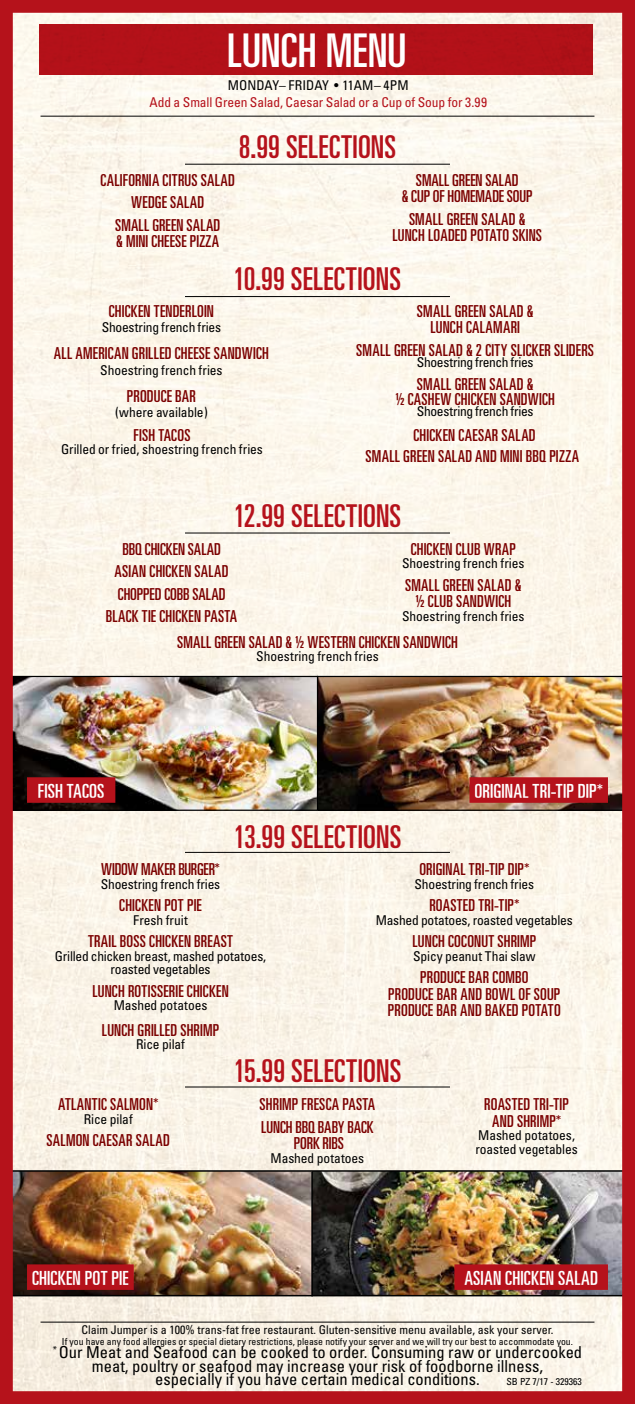
<style>
.page{position:relative;width:635px;height:1404px;background:#fff}
.page>*{position:absolute;margin:0;border:0;box-sizing:border-box;transform-origin:0 0}
.t1{font:ultra-condensed 46.5px "Univers";letter-spacing:.005em;color:#fff}
.t2{font:ultra-condensed 31.5px "Univers";letter-spacing:.005em;color:#b5121b}
.t3{font:ultra-condensed 19.5px "Univers";letter-spacing:.01em;color:#fff}
.t4{font:ultra-condensed 16.5px/22.5px "Univers";letter-spacing:.015em;color:#7b0000;text-align:center}
.t5{font:condensed 16.5px/13.5px "Univers";color:#000;text-align:center}
.t6{font:ultra-condensed 16.5px "Univers";letter-spacing:-.015em;color:#7b0000}
.t7{font:ultra-condensed 16.5px "Univers";letter-spacing:-.005em;color:#7b0000}
.t8{font:condensed 13.5px/13.5px "Univers";letter-spacing:-.01em;color:#000}
.t9{font:condensed 13.5px "Univers";letter-spacing:-.01em;color:#b5121b}
.t10{font:condensed 12px "Univers";color:#000}
.t11{font:condensed 9.75px "Univers";color:#000}
</style>
<div class="page">
<img style="left:0;top:0;width:634px;height:1404px">
<h1 class="t1" style="left:227px;top:24px;width:181px">LUNCH MENU</h1>
<p class="t8" style="left:228px;top:79px;width:182px">MONDAY– FRIDAY • 11AM– 4PM</p>
<p class="t9" style="left:149px;top:93px;width:339px">Add a Small Green Salad, Caesar Salad or a Cup of Soup for 3.99</p>
<h2 class="t2" style="left:239px;top:129px;width:159px">8.99 SELECTIONS</h2>
<p class="t4" style="left:101px;top:169px;width:136px">CALIFORNIA CITRUS SALAD<br>WEDGE SALAD<br>SMALL GREEN SALAD</p>
<p class="t4" style="left:116px;top:230px;width:104px">&amp; MINI CHEESE PIZZA</p>
<p class="t4" style="left:402px;top:172px;width:132px;line-height:16.5px">SMALL GREEN SALAD<br>&amp; CUP OF HOMEMADE SOUP</p>
<p class="t4" style="left:392px;top:211px;width:151px;line-height:16.5px">SMALL GREEN SALAD &amp;<br>LUNCH LOADED POTATO SKINS</p>
<h2 class="t2" style="left:233px;top:261px;width:169px">10.99 SELECTIONS</h2>
<p class="t4" style="left:109px;top:300px;width:107px">CHICKEN TENDERLOIN</p>
<p class="t8" style="left:102px;top:320px;width:121px">Shoestring french fries</p>
<p class="t4" style="left:54px;top:342px;width:216px">ALL AMERICAN GRILLED CHEESE SANDWICH</p>
<p class="t8" style="left:100px;top:363px;width:124px">Shoestring french fries</p>
<p class="t4" style="left:127px;top:385px;width:71px">PRODUCE BAR</p>
<p class="t8" style="left:115px;top:405px;width:94px">(where available)</p>
<p class="t4" style="left:133px;top:423px;width:58px">FISH TACOS</p>
<p class="t8" style="left:61px;top:442px;width:203px">Grilled or fried, shoestring french fries</p>
<p class="t4" style="left:417px;top:303px;width:118px;line-height:15.6px">SMALL GREEN SALAD &amp;<br>LUNCH CALAMARI</p>
<p class="t4" style="left:356px;top:338px;width:239px">SMALL GREEN SALAD &amp; 2 CITY SLICKER SLIDERS</p>
<p class="t8" style="left:417px;top:355px;width:118px">Shoestring french fries</p>
<p class="t4" style="left:395px;top:376px;width:161px;line-height:15.6px">SMALL GREEN SALAD &amp;<br>½ CASHEW CHICKEN SANDWICH</p>
<p class="t8" style="left:417px;top:405px;width:118px">Shoestring french fries</p>
<p class="t4" style="left:365px;top:424px;width:215px;line-height:21px">CHICKEN CAESAR SALAD<br>SMALL GREEN SALAD AND MINI BBQ PIZZA</p>
<h2 class="t2" style="left:233px;top:498px;width:169px">12.99 SELECTIONS</h2>
<p class="t4" style="left:106px;top:537px;width:133px">BBQ CHICKEN SALAD<br>ASIAN CHICKEN SALAD<br>CHOPPED COBB SALAD<br>BLACK TIE CHICKEN PASTA</p>
<p class="t4" style="left:410px;top:537px;width:107px">CHICKEN CLUB WRAP</p>
<p class="t8" style="left:402px;top:556px;width:124px">Shoestring french fries</p>
<p class="t4" style="left:405px;top:576px;width:118px;line-height:16.5px">SMALL GREEN SALAD &amp; ½ CLUB SANDWICH</p>
<p class="t8" style="left:402px;top:609px;width:124px">Shoestring french fries</p>
<p class="t4" style="left:177px;top:630px;width:282px">SMALL GREEN SALAD &amp; ½ WESTERN CHICKEN SANDWICH</p>
<p class="t8" style="left:256px;top:649px;width:124px">Shoestring french fries</p>
<p class="t3" style="left:38px;top:780px;width:68px">FISH TACOS</p>
<p class="t3" style="left:474px;top:780px;width:130px">ORIGINAL TRI-TIP DIP*</p>
<h2 class="t2" style="left:233px;top:819px;width:169px">13.99 SELECTIONS</h2>
<p class="t6" style="left:101px;top:860px;width:120px">WIDOW MAKER BURGER*</p>
<p class="t8" style="left:101px;top:877px;width:121px">Shoestring french fries</p>
<p class="t4" style="left:119px;top:894px;width:84px">CHICKEN POT PIE</p>
<p class="t8" style="left:133px;top:913px;width:56px">Fresh fruit</p>
<p class="t4" style="left:88px;top:930px;width:146px">TRAIL BOSS CHICKEN BREAST</p>
<p class="t8" style="left:55px;top:949px;width:213px;text-align:center">Grilled chicken breast, mashed potatoes, roasted vegetables</p>
<p class="t4" style="left:92px;top:980px;width:138px">LUNCH ROTISSERIE CHICKEN</p>
<p class="t8" style="left:114px;top:999px;width:95px">Mashed potatoes</p>
<p class="t4" style="left:102px;top:1019px;width:119px">LUNCH GRILLED SHRIMP</p>
<p class="t8" style="left:136px;top:1038px;width:51px">Rice pilaf</p>
<p class="t4" style="left:419px;top:858px;width:111px">ORIGINAL TRI-TIP DIP*</p>
<p class="t8" style="left:414px;top:877px;width:121px">Shoestring french fries</p>
<p class="t4" style="left:429px;top:894px;width:91px">ROASTED TRI-TIP*</p>
<p class="t8" style="left:376px;top:913px;width:198px">Mashed potatoes, roasted vegetables</p>
<p class="t4" style="left:412px;top:930px;width:125px">LUNCH COCONUT SHRIMP</p>
<p class="t8" style="left:413px;top:949px;width:124px">Spicy peanut Thai slaw</p>
<p class="t4" style="left:388px;top:969px;width:174px;line-height:16.5px">PRODUCE BAR COMBO<br>PRODUCE BAR AND BOWL OF SOUP<br>PRODUCE BAR AND BAKED POTATO</p>
<p class="t4" style="left:58px;top:1093px;width:102px">ATLANTIC SALMON*</p>
<p class="t8" style="left:84px;top:1112px;width:51px">Rice pilaf</p>
<p class="t4" style="left:47px;top:1129px;width:125px">SALMON CAESAR SALAD</p>
<h2 class="t2" style="left:233px;top:1053px;width:169px">15.99 SELECTIONS</h2>
<p class="t4" style="left:259px;top:1093px;width:117px;text-align:left">SHRIMP FRESCA PASTA<br>LUNCH BBQ BABY BACK</p>
<p class="t7" style="left:294px;top:1134px;width:52px">PORK RIBS</p>
<p class="t8" style="left:270px;top:1151px;width:95px">Mashed potatoes</p>
<p class="t4" style="left:484px;top:1096px;width:86px;line-height:16.5px">ROASTED TRI-TIP<br>AND SHRIMP*</p>
<p class="t8" style="left:475px;top:1129px;width:104px">Mashed potatoes, roasted vegetables</p>
<p class="t3" style="left:32px;top:1267px;width:98px">CHICKEN POT PIE</p>
<p class="t3" style="left:464px;top:1267px;width:135px">ASIAN CHICKEN SALAD</p>
<p class="t10" style="left:81px;top:1322px;width:473px">Claim Jumper is a 100% trans-fat free restaurant. Gluten-sensitive menu available, ask your server.</p>
<p class="t11" style="left:62px;top:1335px;width:512px">If you have any food allergies or special dietary restrictions, please notify your server and we will try our best to accommodate you.</p>
<p class="t5" style="left:53px;top:1345px;width:531px"><sup>*</sup> Our Meat and Seafood can be cooked to order. Consuming raw or undercooked meat, poultry or seafood may increase your risk of foodborne illness,<br>especially if you have certain medical conditions.</p>
<p class="t11" style="left:506px;top:1375px;width:77px">SB PZ 7/17 - 329363</p>
</div>
